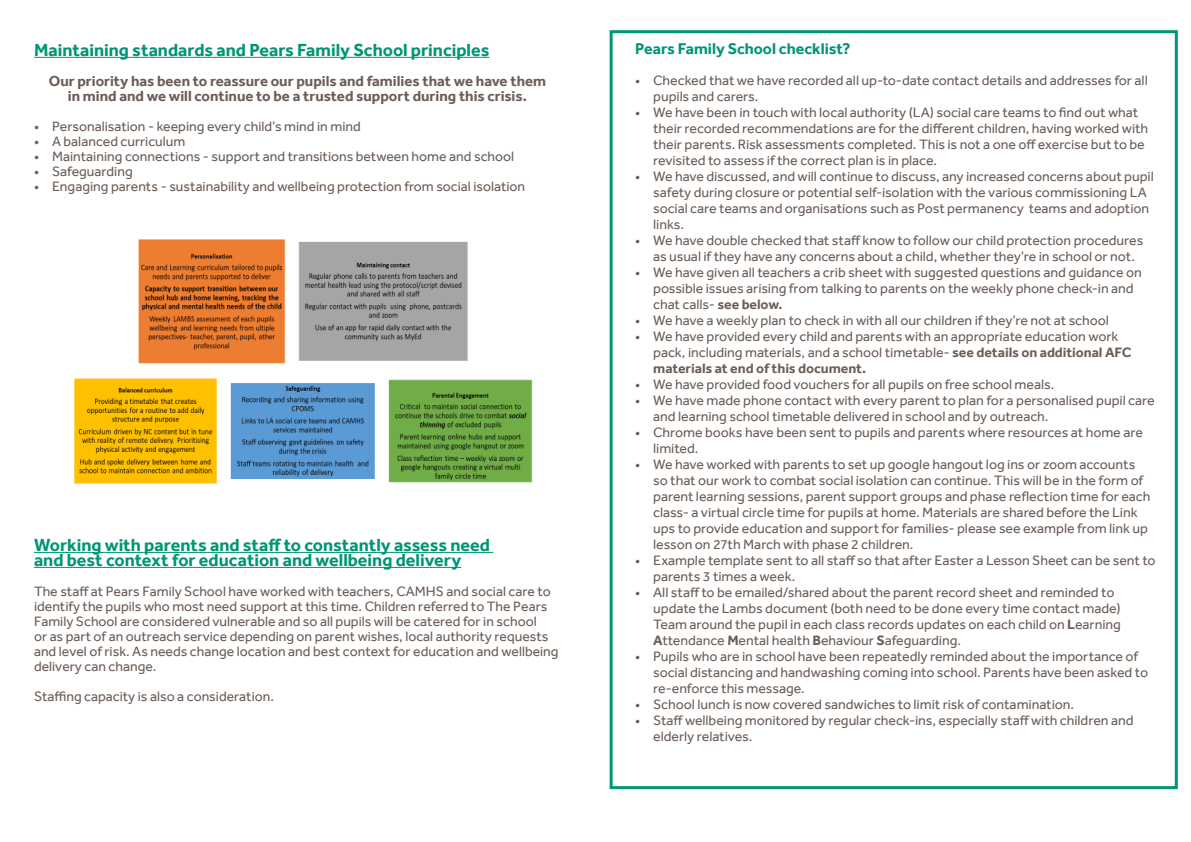
<style>
.page{position:relative;width:1191px;height:842px;background:#fff}
.page>*{position:absolute;margin:0;border:0;box-sizing:border-box;transform-origin:0 0}
.t1{font:700 18px/15px "Effra";color:#009576}
.t2{font:700 16px "Effra";color:#009576}
.t3{font:700 15px/15px "Effra";color:#6c5e57;text-align:center}
.t4{font:14px/16px "Effra";color:#6c5e57}
.s1{font-weight:700}
</style>
<div class="page">
<hr style="left:34px;top:57px;width:455px;height:1px;background:#009576">
<hr style="left:34px;top:552px;width:459px;height:1px;background:#009576">
<hr style="left:34px;top:567px;width:427px;height:1px;background:#009576">
<img style="left:74px;top:239px;width:459px;height:245px">
<div style="left:609px;top:30px;width:568px;height:759px;border:3px solid #009576"></div>
<p class="t1" style="left:34px;top:42px;width:457px">Maintaining standards and Pears Family School principles</p>
<p class="t3" style="left:49px;top:73px;width:499px">Our priority has been to reassure our pupils and families that we have them in mind and we will continue to be a trusted support during this crisis.</p>
<p class="t4" style="left:34px;top:118px;width:328px">• Personalisation - keeping every child’s mind in mind</p>
<p class="t4" style="left:34px;top:133px;width:153px">• A balanced curriculum</p>
<p class="t4" style="left:34px;top:148px;width:482px">• Maintaining connections - support and transitions between home and school</p>
<p class="t4" style="left:34px;top:163px;width:100px">• Safeguarding</p>
<p class="t4" style="left:34px;top:178px;width:492px">• Engaging parents - sustainability and wellbeing protection from social isolation</p>
<p class="t1" style="left:34px;top:537px;width:457px">Working with parents and staff to constantly assess need and best context for education and wellbeing delivery</p>
<p class="t4" style="left:34px;top:583px;width:526px;line-height:15px">The staff at Pears Family School have worked with teachers, CAMHS and social care to identify the pupils who most need support at this time. Children referred to The Pears Family School are considered vulnerable and so all pupils will be catered for in school<br>or as part of an outreach service depending on parent wishes, local authority requests and level of risk. As needs change location and best context for education and wellbeing delivery can change.</p>
<p class="t4" style="left:34px;top:688px;width:241px">Staffing capacity is also a consideration.</p>
<p class="t2" style="left:635px;top:39px;width:217px">Pears Family School checklist?</p>
<p class="t4" style="left:653px;top:72px;width:496px;text-indent:-18px">• Checked that we have recorded all up-to-date contact details and addresses for all pupils and carers.</p>
<p class="t4" style="left:653px;top:104px;width:497px;text-indent:-18px">• We have been in touch with local authority (LA) social care teams to find out what their recorded recommendations are for the different children, having worked with their parents. Risk assessments completed. This is not a one off exercise but to be revisited to assess if the correct plan is in place.</p>
<p class="t4" style="left:653px;top:168px;width:502px;text-indent:-18px">• We have discussed, and will continue to discuss, any increased concerns about pupil safety during closure or potential self-isolation with the various commissioning LA social care teams and organisations such as Post permanency teams and adoption links.</p>
<p class="t4" style="left:653px;top:232px;width:492px;text-indent:-18px">• We have double checked that staff know to follow our child protection procedures as usual if they have any concerns about a child, whether they’re in school or not.</p>
<p class="t4" style="left:653px;top:264px;width:490px;text-indent:-18px">• We have given all teachers a crib sheet with suggested questions and guidance on possible issues arising from talking to parents on the weekly phone check-in and chat calls- <span class="s1">see below.</span></p>
<p class="t4" style="left:635px;top:312px;width:475px">• We have a weekly plan to check in with all our children if they’re not at school</p>
<p class="t4" style="left:653px;top:328px;width:480px;text-indent:-18px">• We have provided every child and parents with an appropriate education work pack, including materials, and a school timetable- <span class="s1">see details on additional AFC materials at end of this document.</span></p>
<p class="t4" style="left:635px;top:376px;width:421px">• We have provided food vouchers for all pupils on free school meals.</p>
<p class="t4" style="left:653px;top:392px;width:503px;text-indent:-18px">• We have made phone contact with every parent to plan for a personalised pupil care and learning school timetable delivered in school and by outreach.</p>
<p class="t4" style="left:653px;top:424px;width:491px;text-indent:-18px">• Chrome books have been sent to pupils and parents where resources at home are limited.</p>
<p class="t4" style="left:653px;top:456px;width:499px;text-indent:-18px">• We have worked with parents to set up google hangout log ins or zoom accounts so that our work to combat social isolation can continue. This will be in the form of parent learning sessions, parent support groups and phase reflection time for each class- a virtual circle time for pupils at home. Materials are shared before the Link ups to provide education and support for families- please see example from link up lesson on 27th March with phase 2 children.</p>
<p class="t4" style="left:653px;top:552px;width:504px;text-indent:-18px">• Example template sent to all staff so that after Easter a Lesson Sheet can be sent to parents 3 times a week.</p>
<p class="t4" style="left:653px;top:584px;width:469px;text-indent:-18px">• All staff to be emailed/shared about the parent record sheet and reminded to update the Lambs document (both need to be done every time contact made)<br>Team around the pupil in each class records updates on each child on <span class="s1">L</span>earning <span class="s1">A</span>ttendance <span class="s1">M</span>ental health <span class="s1">B</span>ehaviour <span class="s1">S</span>afeguarding.</p>
<p class="t4" style="left:653px;top:648px;width:497px;text-indent:-18px">• Pupils who are in school have been repeatedly reminded about the importance of social distancing and handwashing coming into school. Parents have been asked to re-enforce this message.</p>
<p class="t4" style="left:635px;top:696px;width:441px">• School lunch is now covered sandwiches to limit risk of contamination.</p>
<p class="t4" style="left:653px;top:712px;width:482px;text-indent:-18px">• Staff wellbeing monitored by regular check-ins, especially staff with children and elderly relatives.</p>
</div>
